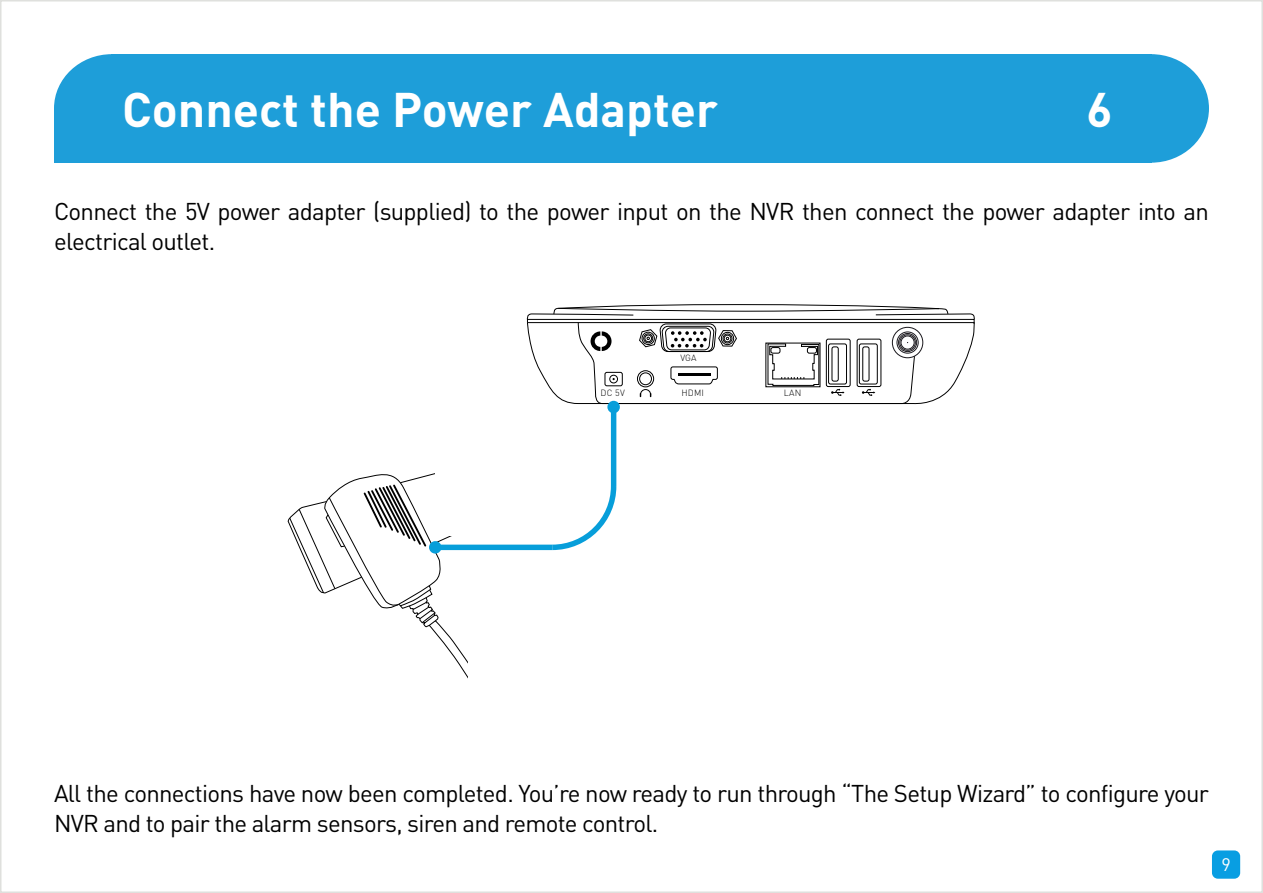
<style>
.page{position:relative;width:1263px;height:893px;background:#fff}
.page>*{position:absolute;margin:0;border:0;box-sizing:border-box;transform-origin:0 0}
.t1{font:700 48px "DIN Pro";color:#fff}
.t2{font:24px/30px "DIN Pro";letter-spacing:-.03em;color:#000}
.t3{font:18px "DIN Pro";color:#fff}
.t4{font:300 9px "DIN Pro";letter-spacing:.02em;color:#000}
</style>
<div class="page">
<div style="left:0;top:0;width:1263px;height:893px;background:#fff;border:2px solid #dfe0dd"></div>
<div style="left:1212px;top:850px;width:28px;height:29px;background:#089ee2;border-radius:6px"></div>
<div style="left:1093px;top:54px;width:116px;height:109px;background:#1e9ed9;border-radius:50%"></div>
<div style="left:672px;top:54px;width:479px;height:109px;background:#1e9ed9"></div>
<div style="left:54px;top:54px;width:116px;height:109px;background:#1e9ed9;border-radius:50%"></div>
<div style="left:111px;top:54px;width:561px;height:109px;background:#1e9ed9"></div>
<div style="left:54px;top:108px;width:58px;height:55px;background:#1e9ed9"></div>
<svg style="left:526px;top:304px;width:449px;height:101px"></svg>
<svg style="left:287px;top:473px;width:202px;height:206px"></svg>
<div style="left:435px;top:439px;width:66px;height:97px;background:#fff"></div>
<div style="left:609px;top:402px;width:9px;height:10px;background:#079eda;border-radius:50%"></div>
<div style="left:607px;top:401px;width:13px;height:12px;border:3px solid #079eda;border-radius:50%"></div>
<div style="left:611px;top:412px;width:5px;height:74px;background:#079eda"></div>
<svg style="left:547px;top:480px;width:70px;height:71px"></svg>
<div style="left:440px;top:545px;width:112px;height:5px;background:#079eda"></div>
<div style="left:430px;top:542px;width:10px;height:10px;background:#079eda;border-radius:50%"></div>
<div style="left:429px;top:541px;width:12px;height:13px;border:3px solid #079eda;border-radius:50%"></div>
<div style="left:468px;top:647px;width:96px;height:66px;background:#fff"></div>
<h1 class="t1" style="left:122px;top:69px;width:597px">Connect the Power Adapter</h1>
<h1 class="t1" style="left:1086px;top:69px;width:28px">6</h1>
<p class="t2" style="left:54px;top:194px;width:1156px">Connect the 5V power adapter (supplied) to the power input on the NVR then connect the power adapter into an electrical outlet.</p>
<p class="t4" style="left:680px;top:351px;width:18px">VGA</p>
<p class="t4" style="left:601px;top:386px;width:26px">DC 5V</p>
<p class="t4" style="left:681px;top:386px;width:24px">HDMI</p>
<p class="t4" style="left:784px;top:386px;width:19px">LAN</p>
<p class="t2" style="left:54px;top:776px;width:1156px">All the connections have now been completed. You’re now ready to run through “The Setup Wizard” to configure your<br>NVR and to pair the alarm sensors, siren and remote control.</p>
<p class="t3" style="left:1221px;top:850px;width:11px">9</p>
</div>
